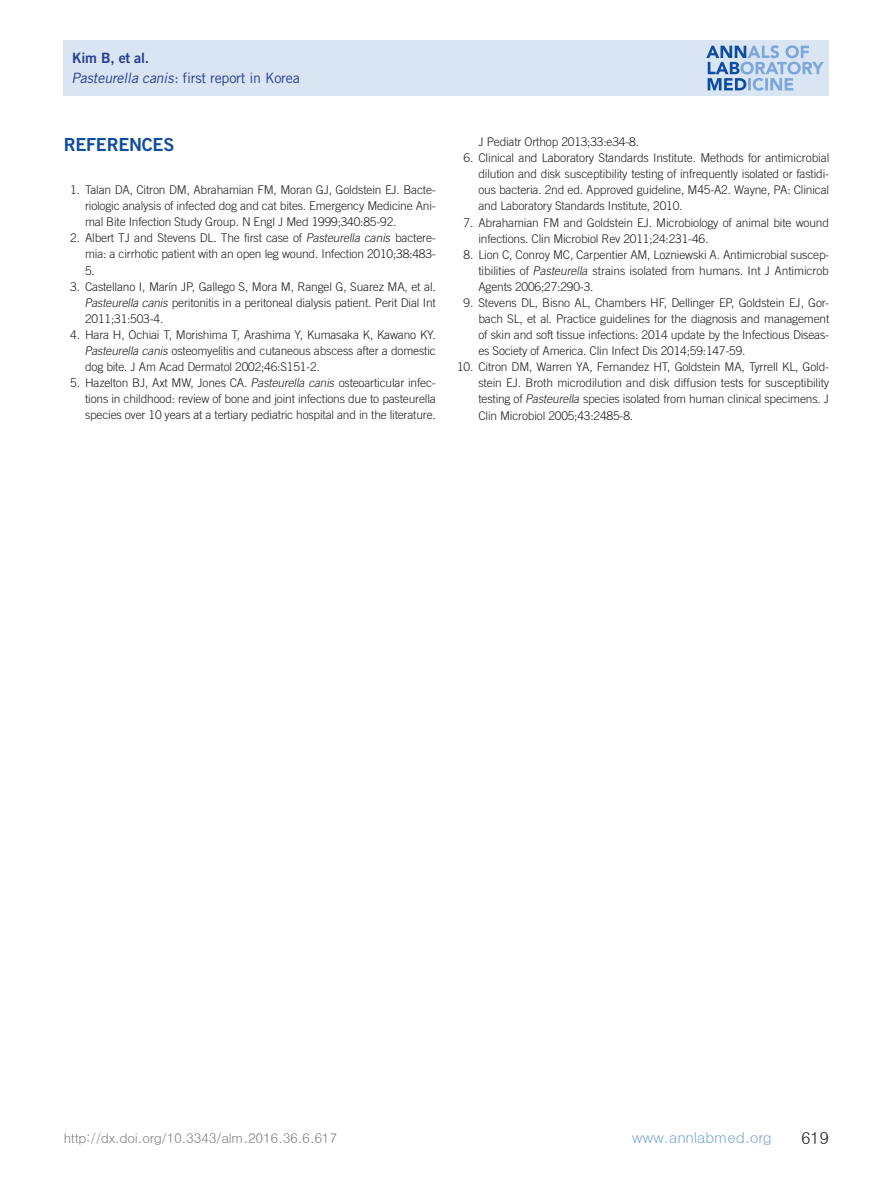
<style>
.page{position:relative;width:893px;height:1191px;background:#fff}
.page>*{position:absolute;margin:0;border:0;box-sizing:border-box;transform-origin:0 0}
.본문대제목{font:18px "Trade Gothic LT Std Bd 2";letter-spacing:-.015em;color:#0d4da1}
.URL{font:16.5px "Dotum";color:#231f20}
.URL-2{font:15px "Dotum";letter-spacing:-.02em;color:#7ca7d8}
.하시라제목{font:14.25px "Trade Gothic LT Std";letter-spacing:-.015em;color:#253f8e}
.하시라이름{font:14.25px "Trade Gothic LT Std Bd 2";letter-spacing:-.015em;color:#253f8e}
.t1{font:13.5px "Dotum";letter-spacing:-.03em;color:#808285}
.참고문헌_1{font:300 12px/16px "Trade Gothic LT Std";letter-spacing:-.015em;color:#231f20;text-align:justify}
.참고문헌_2{font:300 12px/16px "Trade Gothic LT Std";letter-spacing:-.015em;color:#231f20;text-align:justify}
.s1{font-style:italic}
</style>
<div class="page">
<div style="left:64px;top:40px;width:765px;height:56px;background:#dae5f4"></div>
<svg style="left:706px;top:45px;width:118px;height:46px"></svg>
<p class="하시라이름" style="left:72px;top:49px;width:78px">Kim B, et al.</p>
<p class="하시라제목" style="left:71px;top:69px;width:230px"><span class="s1">Pasteurella canis</span>: first report in Korea</p>
<p class="본문대제목" style="left:64px;top:133px;width:112px">REFERENCES</p>
<p class="참고문헌_1" style="left:85px;top:182px;width:352px;text-indent:-15px">1. Talan DA, Citron DM, Abrahamian FM, Moran GJ, Goldstein EJ. Bacte&shy;riologic analysis of infected dog and cat bites. Emergency Medicine Ani&shy;mal Bite Infection Study Group. N Engl J Med 1999;340:85-92.</p>
<p class="참고문헌_1" style="left:85px;top:230px;width:352px;text-indent:-15px">2. Albert TJ and Stevens DL. The first case of <span class="s1">Pasteurella canis</span> bactere&shy;mia: a cirrhotic patient with an open leg wound. Infection 2010;38:483- 5.</p>
<p class="참고문헌_1" style="left:84px;top:278px;width:353px;text-indent:-14px">3. Castellano I, Marín JP, Gallego S, Mora M, Rangel G, Suarez MA, et al.<br><span class="s1">Pasteurella canis</span> peritonitis in a peritoneal dialysis patient. Perit Dial Int 2011;31:503-4.</p>
<p class="참고문헌_1" style="left:84px;top:326px;width:353px;text-indent:-14px">4. Hara H, Ochiai T, Morishima T, Arashima Y, Kumasaka K, Kawano KY.<br><span class="s1">Pasteurella canis</span> osteomyelitis and cutaneous abscess after a domestic dog bite. J Am Acad Dermatol 2002;46:S151-2.</p>
<p class="참고문헌_1" style="left:85px;top:375px;width:352px;text-indent:-15px">5. Hazelton BJ, Axt MW, Jones CA. <span class="s1">Pasteurella canis</span> osteoarticular infec&shy;tions in childhood: review of bone and joint infections due to pasteurella species over 10 years at a tertiary pediatric hospital and in the literature.</p>
<p class="참고문헌_1" style="left:478px;top:134px;width:162px">J Pediatr Orthop 2013;33:e34-8.</p>
<p class="참고문헌_1" style="left:478px;top:150px;width:352px;text-indent:-15px">6. Clinical and Laboratory Standards Institute. Methods for antimicrobial dilution and disk susceptibility testing of infrequently isolated or fastidi&shy;ous bacteria. 2nd ed. Approved guideline, M45-A2. Wayne, PA: Clinical and Laboratory Standards Institute, 2010.</p>
<p class="참고문헌_1" style="left:478px;top:214px;width:352px;text-indent:-15px">7. Abrahamian FM and Goldstein EJ. Microbiology of animal bite wound infections. Clin Microbiol Rev 2011;24:231-46.</p>
<p class="참고문헌_1" style="left:478px;top:246px;width:352px;text-indent:-15px">8. Lion C, Conroy MC, Carpentier AM, Lozniewski A. Antimicrobial suscep&shy;tibilities of <span class="s1">Pasteurella</span> strains isolated from humans. Int J Antimicrob Agents 2006;27:290-3.</p>
<p class="참고문헌_1" style="left:478px;top:294px;width:352px;text-indent:-15px">9. Stevens DL, Bisno AL, Chambers HF, Dellinger EP, Goldstein EJ, Gor&shy;bach SL, et al. Practice guidelines for the diagnosis and management of skin and soft tissue infections: 2014 update by the Infectious Diseas&shy;es Society of America. Clin Infect Dis 2014;59:147-59.</p>
<p class="참고문헌_2" style="left:478px;top:359px;width:352px;text-indent:-21px">10. Citron DM, Warren YA, Fernandez HT, Goldstein MA, Tyrrell KL, Gold&shy;stein EJ. Broth microdilution and disk diffusion tests for susceptibility testing of <span class="s1">Pasteurella</span> species isolated from human clinical specimens. J Clin Microbiol 2005;43:2485-8.</p>
<p class="t1" style="left:64px;top:1131px;width:275px">http://dx.doi.org/10.3343/alm.2016.36.6.617</p>
<p class="URL-2" style="left:632px;top:1130px;width:142px">www.annlabmed.org</p>
<p class="URL" style="left:801px;top:1129px;width:30px">619</p>
</div>
